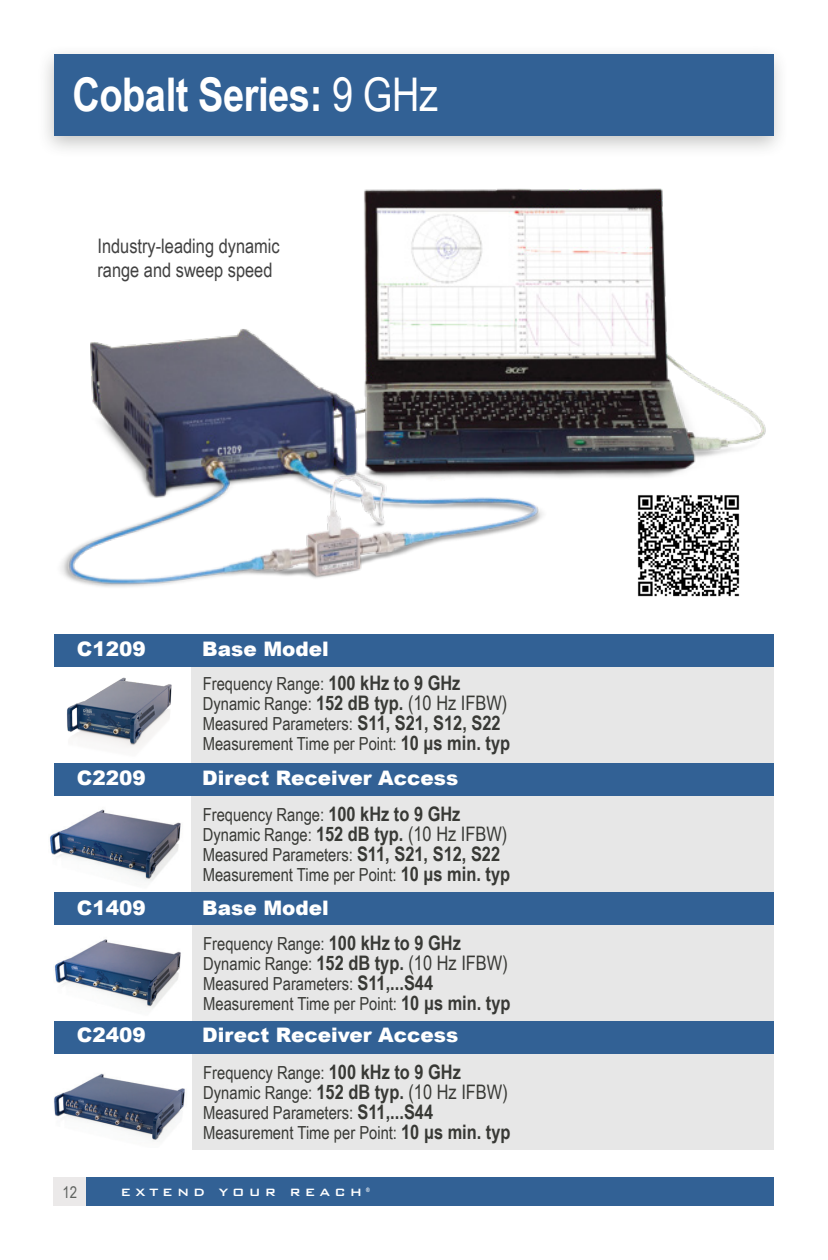
<style>
.page{position:relative;width:828px;height:1260px;background:#fff}
.page>*{position:absolute;margin:0;border:0;box-sizing:border-box;transform-origin:0 0}
.t1{font:700 46.4px "Arial Narrow";letter-spacing:-.01em;color:#fff}
.PRODUCT_NUMBER{font:900 20px "Arial";color:#fff}
.SERIES_DESCRIPTION{font:20px/24px "Arial Narrow";color:#414141}
.PRODUCT_TEXT{font:18px "Arial Narrow";color:#383935}
.t2{font:16.2px "Arial Narrow";color:#5f625f}
.t3{font:500 14.2px "Bank Gothic";letter-spacing:.28em;color:#fff}
.t4{font:700 6px "Arial Narrow";color:#fff}
.s1{font-weight:400}
.s2{font-weight:700;font-size:20px}
.s3{font-size:20px}
</style>
<div class="page">
<div style="left:54px;top:1178px;width:32px;height:28px;background:#ebe9e9"></div>
<div style="left:86px;top:1178px;width:688px;height:28px;background:#326195"></div>
<div style="left:37px;top:43px;width:752px;height:116px;background:#383935;opacity:.3"></div>
<div style="left:54px;top:54px;width:720px;height:81px;background:#326195"></div>
<img style="left:61px;top:188px;width:705px;height:399px">
<div style="left:191px;top:795px;width:583px;height:97px;background:#e7e7e7"></div>
<div style="left:191px;top:666px;width:583px;height:97px;background:#e7e7e7"></div>
<div style="left:192px;top:1053px;width:582px;height:97px;background:#e7e7e7"></div>
<div style="left:192px;top:924px;width:582px;height:97px;background:#e7e7e7"></div>
<div style="left:54px;top:892px;width:720px;height:32px;background:#326195"></div>
<div style="left:54px;top:1021px;width:720px;height:32px;background:#326195"></div>
<div style="left:54px;top:763px;width:720px;height:33px;background:#326195"></div>
<div style="left:54px;top:634px;width:720px;height:33px;background:#326195"></div>
<img style="left:67px;top:677px;width:105px;height:70px">
<img style="left:50px;top:809px;width:131px;height:72px">
<img style="left:54px;top:939px;width:127px;height:70px">
<img style="left:54px;top:1073px;width:131px;height:69px">
<img style="left:635px;top:492px;width:108px;height:105px">
<p class="t1" style="left:72px;top:60px;width:367px">Cobalt Series: <span class="s1">9 GHz</span></p>
<p class="SERIES_DESCRIPTION" style="left:97px;top:233px;width:184px">Industry-leading dynamic range and sweep speed</p>
<p class="PRODUCT_NUMBER" style="left:77px;top:634px;width:70px">C1209</p>
<p class="PRODUCT_NUMBER" style="left:202px;top:634px;width:128px">Base Model</p>
<p class="PRODUCT_TEXT" style="left:203px;top:671px;width:259px">Frequency Range: <span class="s2">100 kHz to 9 GHz</span></p>
<p class="PRODUCT_TEXT" style="left:203px;top:691px;width:306px">Dynamic Range: <span class="s2">152 dB typ.</span> <span class="s3">(10 Hz IFBW)</span></p>
<p class="PRODUCT_TEXT" style="left:203px;top:711px;width:299px">Measured Parameters: <span class="s2">S11, S21, S12, S22</span></p>
<p class="PRODUCT_TEXT" style="left:203px;top:731px;width:309px">Measurement Time per Point: <span class="s2">10 μs min. typ</span></p>
<p class="PRODUCT_NUMBER" style="left:77px;top:764px;width:70px">C2209</p>
<p class="PRODUCT_NUMBER" style="left:202px;top:764px;width:258px">Direct Receiver Access</p>
<p class="PRODUCT_TEXT" style="left:203px;top:801px;width:259px">Frequency Range: <span class="s2">100 kHz to 9 GHz</span></p>
<p class="PRODUCT_TEXT" style="left:203px;top:821px;width:306px">Dynamic Range: <span class="s2">152 dB typ.</span> <span class="s3">(10 Hz IFBW)</span></p>
<p class="PRODUCT_TEXT" style="left:203px;top:841px;width:299px">Measured Parameters: <span class="s2">S11, S21, S12, S22</span></p>
<p class="PRODUCT_TEXT" style="left:203px;top:861px;width:309px">Measurement Time per Point: <span class="s2">10 μs min. typ</span></p>
<p class="PRODUCT_NUMBER" style="left:77px;top:894px;width:70px">C1409</p>
<p class="PRODUCT_NUMBER" style="left:202px;top:894px;width:128px">Base Model</p>
<p class="PRODUCT_TEXT" style="left:203px;top:931px;width:259px">Frequency Range: <span class="s2">100 kHz to 9 GHz</span></p>
<p class="PRODUCT_TEXT" style="left:203px;top:951px;width:306px">Dynamic Range: <span class="s2">152 dB typ.</span> <span class="s3">(10 Hz IFBW)</span></p>
<p class="PRODUCT_TEXT" style="left:203px;top:971px;width:231px">Measured Parameters: <span class="s2">S11,...S44</span></p>
<p class="PRODUCT_TEXT" style="left:203px;top:991px;width:309px">Measurement Time per Point: <span class="s2">10 μs min. typ</span></p>
<p class="PRODUCT_NUMBER" style="left:77px;top:1021px;width:70px">C2409</p>
<p class="PRODUCT_NUMBER" style="left:202px;top:1021px;width:258px">Direct Receiver Access</p>
<p class="PRODUCT_TEXT" style="left:203px;top:1059px;width:259px">Frequency Range: <span class="s2">100 kHz to 9 GHz</span></p>
<p class="PRODUCT_TEXT" style="left:203px;top:1079px;width:306px">Dynamic Range: <span class="s2">152 dB typ.</span> <span class="s3">(10 Hz IFBW)</span></p>
<p class="PRODUCT_TEXT" style="left:203px;top:1099px;width:231px">Measured Parameters: <span class="s2">S11,...S44</span></p>
<p class="PRODUCT_TEXT" style="left:203px;top:1119px;width:309px">Measurement Time per Point: <span class="s2">10 μs min. typ</span></p>
<p class="t2" style="left:62px;top:1180px;width:16px">12</p>
<p class="t3" style="left:121px;top:1181px;width:243px">EXTEND YOUR REACH</p>
<p class="t4" style="left:366px;top:1185px;width:5px">®</p>
</div>
